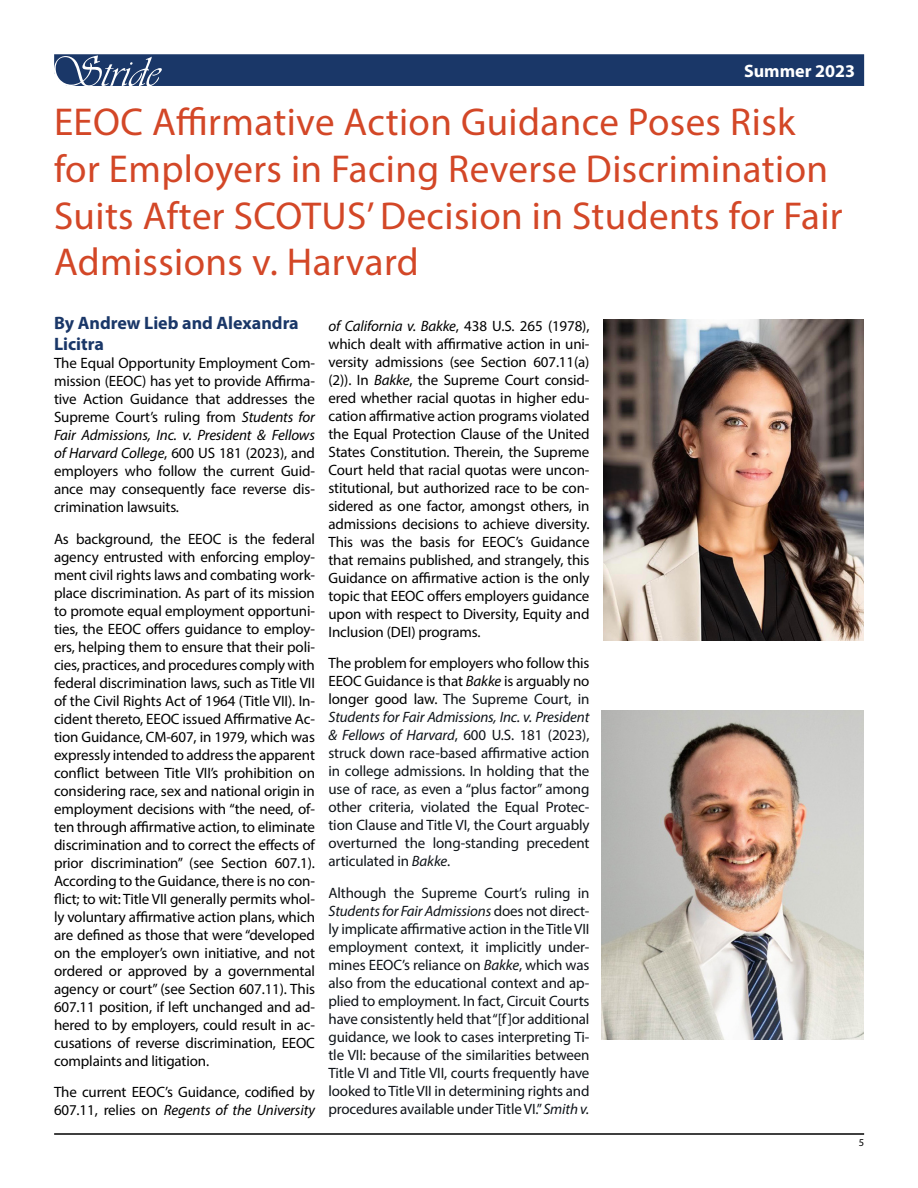
<style>
.page{position:relative;width:918px;height:1188px;background:#fff}
.page>*{position:absolute;margin:0;border:0;box-sizing:border-box;transform-origin:0 0}
.t1{font:39px/46.8px "Myriad Pro";letter-spacing:.01em;color:#d34727}
.t2{font:700 18px/21.6px "Myriad Pro";color:#1a3768}
.t3{font:700 18px "Myriad Pro";color:#fff}
.t4{font:15px/18px "Myriad Pro";letter-spacing:-.01em;color:#000;text-align:justify}
.t5{font:15px/18px "Myriad Pro";letter-spacing:-.01em;color:#0f1419;text-align:justify}
.t6{font:10.5px "Myriad Pro";color:#000}
.s1{font-style:italic}
.s2{color:#000}
.s3{font-style:italic;color:#000}
</style>
<div class="page">
<hr style="left:54px;top:1133px;width:810px;height:2px;background:#000">
<svg style="left:54px;top:54px;width:810px;height:32px;background:#223e6d"></svg>
<img style="left:602px;top:711px;width:262px;height:329px">
<img style="left:603px;top:320px;width:261px;height:320px">
<p class="t3" style="left:744px;top:59px;width:113px">Summer 2023</p>
<h1 class="t1" style="left:54px;top:98px;width:790px">EEOC Affirmative Action Guidance Poses Risk for Employers in Facing Reverse Discrimination Suits After SCOTUS’ Decision in Students for Fair Admissions v. Harvard</h1>
<p class="t2" style="left:54px;top:311px;width:246px">By Andrew Lieb and Alexandra<br>Licitra</p>
<p class="t4" style="left:54px;top:354px;width:263px">The Equal Opportunity Employment Com&shy;mission (EEOC) has yet to provide Affirma&shy;tive Action Guidance that addresses the Supreme Court’s ruling from <span class="s1">Students for Fair Admissions, Inc. v. President &amp; Fellows of Harvard College</span>, 600 US 181 (2023), and employers who follow the current Guid&shy;ance may consequently face reverse dis&shy;crimination lawsuits.</p>
<p class="t4" style="left:54px;top:530px;width:263px">As background, the EEOC is the federal agency entrusted with enforcing employ&shy;ment civil rights laws and combating work&shy;place discrimination. As part of its mission to promote equal employment opportuni&shy;ties, the EEOC offers guidance to employ&shy;ers, helping them to ensure that their poli&shy;cies, practices, and procedures comply with federal discrimination laws, such as Title VII of the Civil Rights Act of 1964 (Title VII). In&shy;cident thereto, EEOC issued Affirmative Ac&shy;tion Guidance, CM-607, in 1979, which was expressly intended to address the apparent conflict between Title VII’s prohibition on considering race, sex and national origin in employment decisions with “the need, of&shy;ten through affirmative action, to eliminate discrimination and to correct the effects of prior discrimination” (see Section 607.1).<br>According to the Guidance, there is no con&shy;flict; to wit: Title VII generally permits whol&shy;ly voluntary affirmative action plans, which are defined as those that were “developed on the employer’s own initiative, and not ordered or approved by a governmental agency or court” (see Section 607.11). This 607.11 position, if left unchanged and ad&shy;hered to by employers, could result in ac&shy;cusations of reverse discrimination, EEOC complaints and litigation.</p>
<p class="t4" style="left:54px;top:1083px;width:262px">The current EEOC’s Guidance, codified by<br>607.11, relies on <span class="s1">Regents of the University</span></p>
<p class="t4" style="left:328px;top:317px;width:263px"><span class="s1">of California v. Bakke</span>, 438 U.S. 265 (1978), which dealt with affirmative action in uni&shy;versity admissions (see Section 607.11(a) (2)). In <span class="s1">Bakke</span>, the Supreme Court consid&shy;ered whether racial quotas in higher edu&shy;cation affirmative action programs violated the Equal Protection Clause of the United States Constitution. Therein, the Supreme Court held that racial quotas were uncon&shy;stitutional, but authorized race to be con&shy;sidered as one factor, amongst others, in admissions decisions to achieve diversity.<br>This was the basis for EEOC’s Guidance that remains published, and strangely, this Guidance on affirmative action is the only topic that EEOC offers employers guidance upon with respect to Diversity, Equity and Inclusion (DEI) programs.</p>
<p class="t5" style="left:328px;top:654px;width:263px"><span class="s2">The problem for employers who follow this EEOC Guidance is that</span> <span class="s3">Bakke</span> <span class="s2">is arguably no longer good law.</span> The Supreme Court, in <span class="s1">Students for Fair Admissions, Inc. v. President &amp; Fellows of Harvard</span>, 600 U.S. 181 (2023), struck down race-based affirmative action in college admissions. In holding that the use of race, as even a “plus factor” among other criteria, violated the Equal Protec&shy;tion Clause and Title VI, the Court arguably overturned the long-standing precedent articulated in <span class="s1">Bakke</span>.</p>
<p class="t5" style="left:328px;top:884px;width:263px">Although the Supreme Court’s ruling in <span class="s1">Students for Fair Admissions</span> does not direct&shy;ly implicate affirmative action in the Title VII employment context, it implicitly under&shy;mines EEOC’s reliance on <span class="s1">Bakke</span>, which was also from the educational context and ap&shy;plied to employment. In fact, Circuit Courts have consistently held that “[f]or additional guidance, we look to cases interpreting Ti&shy;tle VII: because of the similarities between Title VI and Title VII, courts frequently have looked to Title VII in determining rights and procedures available under Title VI.” <span class="s1">Smith v.</span></p>
<p class="t6" style="left:859px;top:1136px;width:7px">5</p>
</div>
